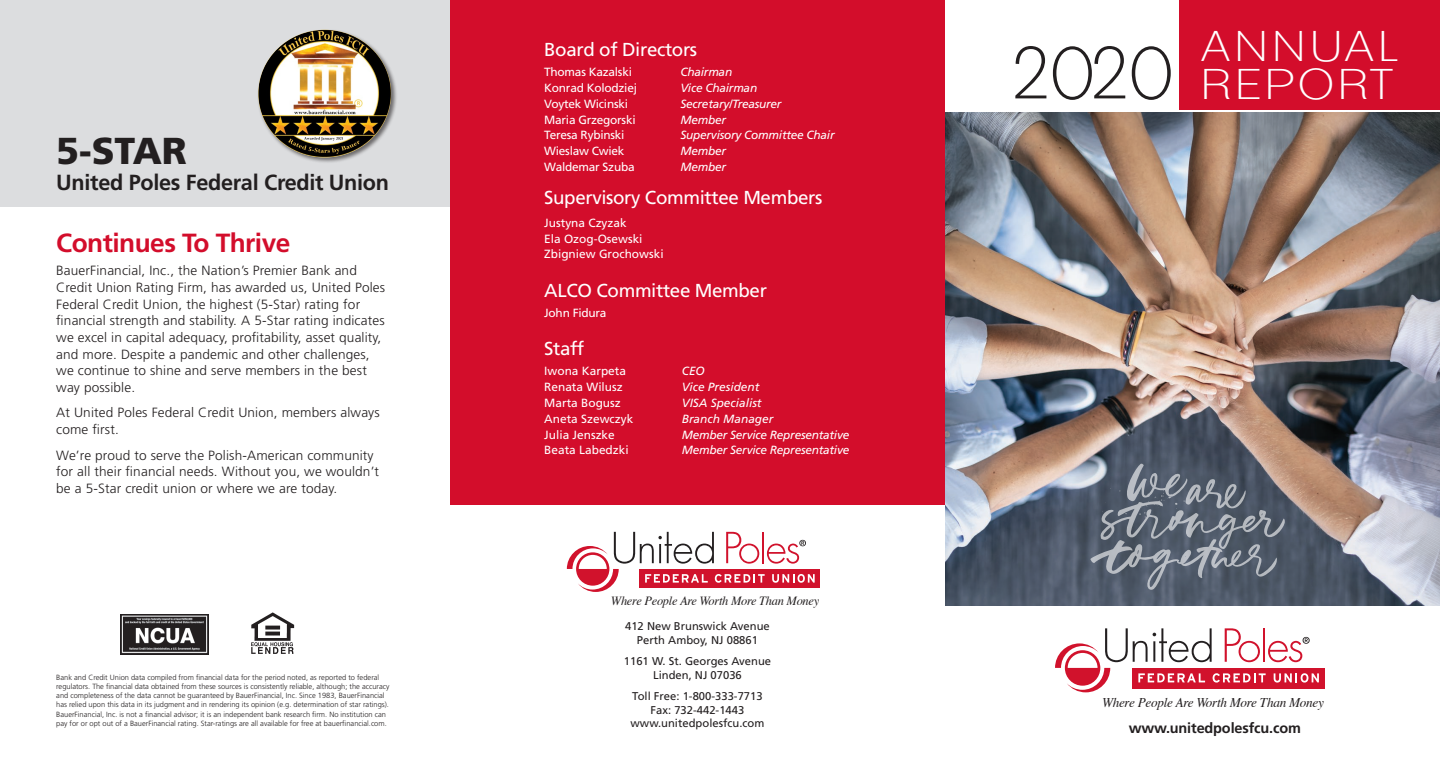
<style>
.page{position:relative;width:1440px;height:765px;background:#fff}
.page>*{position:absolute;margin:0;border:0;box-sizing:border-box;transform-origin:0 0}
.t1{font:300 68.75px "Moriston Personal";color:#231f20}
.t2{font:300 40.12px/38.8px "Moriston Personal";letter-spacing:.06em;color:#fff;scale:1.18 1}
.t3{font:900 37.5px "Frutiger";color:#231f20}
.t4{font:700 26.25px "Frutiger";letter-spacing:-.02em;color:#d30d2b}
.t5{font:700 21.88px "Frutiger";letter-spacing:-.015em;color:#231f20}
.t6{font:18.75px "Frutiger LT Std";letter-spacing:-.02em;color:#fff}
.t7{font:700 14.5px "Frutiger";letter-spacing:-.01em;color:#231f20}
.t8{font:300 13.38px/16.6px "Frutiger";letter-spacing:.01em;color:#231f20}
.t9{font:italic 13.38px "Times";letter-spacing:-.02em;color:#231f20}
.t10{font:italic 12.5px "Times";letter-spacing:-.02em;color:#231f20}
.t11{font:italic 11.88px "Frutiger";letter-spacing:-.02em;color:#fff}
.t12{font:11.88px/15.9px "Frutiger LT Std";color:#fff}
.t13{font:11.88px "Frutiger LT Std";letter-spacing:-.02em;color:#fff}
.t14{font:italic 11.88px "Frutiger";color:#fff}
.t15{font:11.25px/13.8px "Frutiger LT Std";color:#231f20;text-align:center}
.t16{font:300 7.5px/9.2px "Frutiger";color:#231f20}
</style>
<div class="page">
<div style="left:0;top:0;width:453px;height:207px;background:#dcdddf"></div>
<img style="left:945px;top:112px;width:495px;height:494px">
<div style="left:450px;top:0;width:495px;height:505px;background:#d30d2b"></div>
<div style="left:640px;top:569px;width:180px;height:19px;background:#d1122c"></div>
<svg style="left:567px;top:532px;width:248px;height:60px"></svg>
<div style="left:1133px;top:668px;width:192px;height:20px;background:#d1122c"></div>
<svg style="left:1055px;top:628px;width:264px;height:64px"></svg>
<div style="left:1179px;top:0;width:261px;height:110px;background:#d30d2b"></div>
<svg style="left:1091px;top:464px;width:194px;height:126px"></svg>
<div style="left:257px;top:28px;width:141px;height:136px;background:#231f20;opacity:.6"></div>
<img style="left:258px;top:30px;width:133px;height:128px">
<img style="left:120px;top:615px;width:89px;height:39px">
<img style="left:251px;top:612px;width:44px;height:42px">
<h3 class="t3" style="left:56px;top:128px;width:132px">5-STAR</h3>
<h3 class="t5" style="left:56px;top:169px;width:334px">United Poles Federal Credit Union</h3>
<h3 class="t4" style="left:56px;top:227px;width:236px">Continues To Thrive</h3>
<p class="t8" style="left:56px;top:262px;width:330px">BauerFinancial, Inc., the Nation’s Premier Bank and Credit Union Rating Firm, has awarded us, United Poles Federal Credit Union, the highest (5-Star) rating for financial strength and stability. A 5-Star rating indicates we excel in capital adequacy, profitability, asset quality, and more. Despite a pandemic and other challenges, we continue to shine and serve members in the best way possible.</p>
<h3 class="t8" style="left:56px;top:404px;width:325px">At United Poles Federal Credit Union, members always come first.</h3>
<h3 class="t8" style="left:56px;top:447px;width:324px">We’re proud to serve the Polish-American community for all their financial needs. Without you, we wouldn’t be a 5-Star credit union or where we are today.</h3>
<p class="t16" style="left:56px;top:672px;width:335px">Bank and Credit Union data compiled from financial data for the period noted, as reported to federal regulators. The financial data obtained from these sources is consistently reliable, although; the accuracy and completeness of the data cannot be guaranteed by BauerFinancial, Inc. Since 1983, BauerFinancial has relied upon this data in its judgment and in rendering its opinion (e.g. determination of star ratings).<br>BauerFinancial, Inc. is not a financial advisor; it is an independent bank research firm. No institution can pay for or opt out of a BauerFinancial rating. Star-ratings are all available for free at bauerfinancial.com.</p>
<h3 class="t6" style="left:544px;top:38px;width:155px">Board of Directors</h3>
<h3 class="t13" style="left:544px;top:65px;width:89px">Thomas Kazalski</h3>
<h3 class="t11" style="left:681px;top:65px;width:53px">Chairman</h3>
<h3 class="t13" style="left:544px;top:81px;width:94px">Konrad Kolodziej</h3>
<h3 class="t11" style="left:681px;top:81px;width:78px">Vice Chairman</h3>
<h3 class="t13" style="left:544px;top:97px;width:85px">Voytek Wicinski</h3>
<h3 class="t11" style="left:681px;top:97px;width:103px">Secretary/Treasurer</h3>
<h3 class="t13" style="left:544px;top:112px;width:93px">Maria Grzegorski</h3>
<h3 class="t11" style="left:681px;top:112px;width:47px">Member</h3>
<h3 class="t13" style="left:544px;top:128px;width:82px">Teresa Rybinski</h3>
<h3 class="t11" style="left:681px;top:128px;width:156px">Supervisory Committee Chair</h3>
<h3 class="t13" style="left:544px;top:144px;width:82px">Wieslaw Cwiek</h3>
<h3 class="t11" style="left:681px;top:144px;width:47px">Member</h3>
<h3 class="t13" style="left:544px;top:160px;width:92px">Waldemar Szuba</h3>
<h3 class="t11" style="left:681px;top:160px;width:47px">Member</h3>
<h3 class="t6" style="left:544px;top:186px;width:280px">Supervisory Committee Members</h3>
<h3 class="t12" style="left:544px;top:215px;width:121px">Justyna Czyzak<br>Ela Ozog-Osewski<br>Zbigniew Grochowski</h3>
<h3 class="t6" style="left:544px;top:280px;width:224px">ALCO Committee Member</h3>
<h3 class="t13" style="left:544px;top:306px;width:64px">John Fidura</h3>
<h3 class="t6" style="left:544px;top:337px;width:41px">Staff</h3>
<h3 class="t12" style="left:544px;top:363px;width:83px">Iwona Karpeta</h3>
<h3 class="t11" style="left:682px;top:364px;width:25px">CEO</h3>
<h3 class="t12" style="left:544px;top:379px;width:80px">Renata Wilusz</h3>
<h3 class="t14" style="left:682px;top:380px;width:79px">Vice President</h3>
<h3 class="t12" style="left:544px;top:395px;width:78px">Marta Bogusz</h3>
<h3 class="t14" style="left:682px;top:396px;width:81px">VISA Specialist</h3>
<h3 class="t12" style="left:544px;top:411px;width:91px">Aneta Szewczyk</h3>
<h3 class="t14" style="left:682px;top:412px;width:93px">Branch Manager</h3>
<h3 class="t12" style="left:544px;top:427px;width:72px">Julia Jenszke</h3>
<h3 class="t11" style="left:682px;top:428px;width:169px">Member Service Representative</h3>
<h3 class="t12" style="left:544px;top:442px;width:86px">Beata Labedzki</h3>
<h3 class="t11" style="left:682px;top:443px;width:169px">Member Service Representative</h3>
<h3 class="t10" style="left:611px;top:590px;width:210px">Where People Are Worth More Than Money</h3>
<h1 class="t1" style="left:1012px;top:16px;width:163px">2020</h1>
<h2 class="t2" style="left:1200px;top:23px;width:171px">ANNUAL<br>REPORT</h2>
<h3 class="t15" style="left:625px;top:620px;width:146px">412 New Brunswick Avenue<br>Perth Amboy, NJ 08861</h3>
<h3 class="t15" style="left:624px;top:654px;width:149px">1161 W. St. Georges Avenue<br>Linden, NJ 07036</h3>
<h3 class="t15" style="left:631px;top:689px;width:135px">Toll Free: 1-800-333-7713<br>Fax: 732-442-1443 www.unitedpolesfcu.com</h3>
<h3 class="t9" style="left:1102px;top:691px;width:223px">Where People Are Worth More Than Money</h3>
<h3 class="t7" style="left:1129px;top:719px;width:174px">www.unitedpolesfcu.com</h3>
</div>
